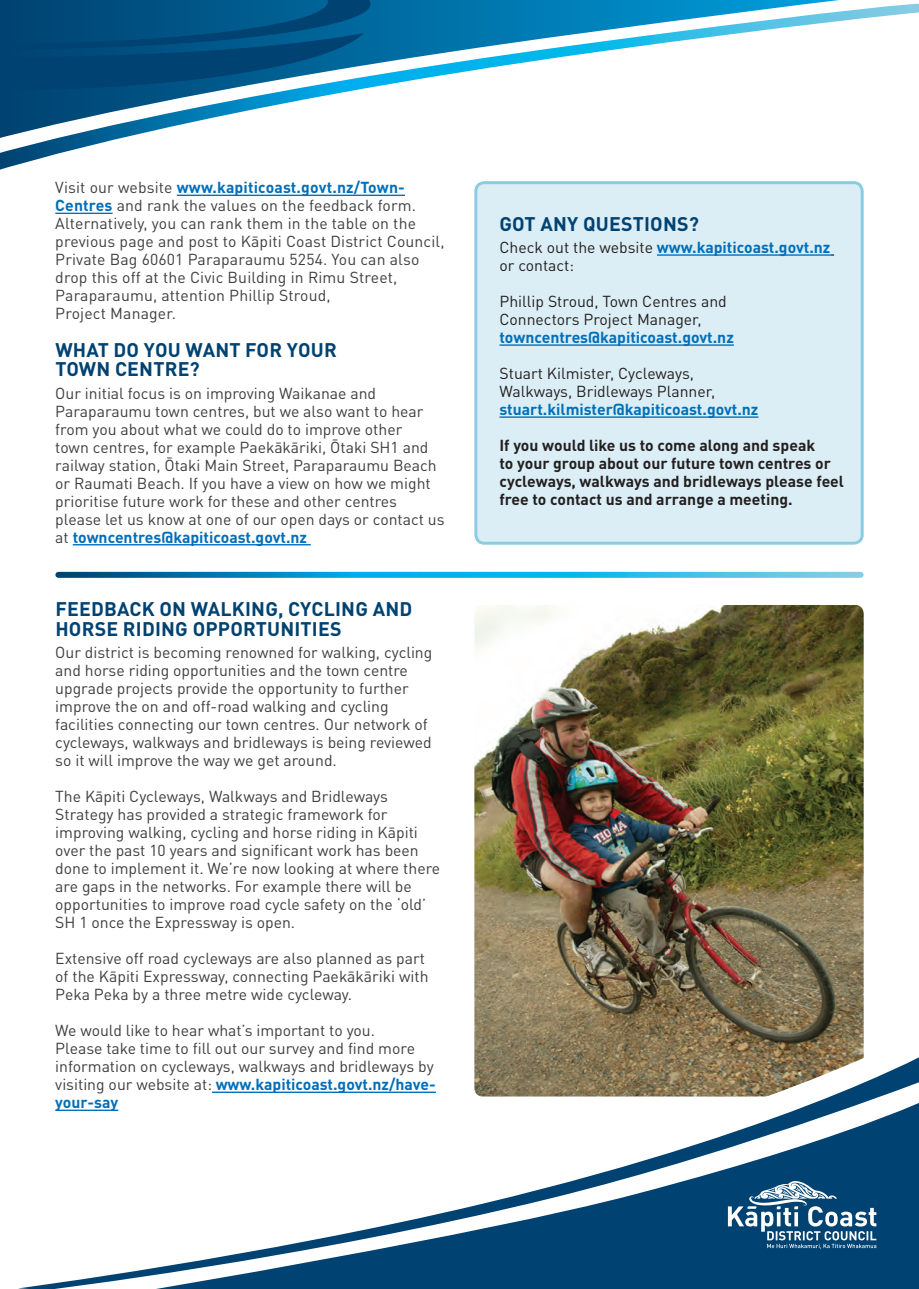
<style>
.page{position:relative;width:919px;height:1289px;background:#fff}
.page>*{position:absolute;margin:0;border:0;box-sizing:border-box;transform-origin:0 0}
.t1{font:700 19.5px/19.5px "DIN Pro";letter-spacing:.01em;color:#004271}
.t2{font:15.75px/18px "DIN Pro";color:#3e3e3f}
.t3{font:15.75px/18px "DIN Pro";color:#231f20}
.t4{font:700 15.75px/18px "DIN Pro";color:#231f20}
.t5{font:700 15.75px "DIN Pro";color:#006eb9}
.s1{font-weight:700;color:#006eb9}
</style>
<div class="page">
<img style="left:474px;top:605px;width:389px;height:415px">
<div style="left:476px;top:183px;width:386px;height:360px;background:#dbeef5;border-radius:9px"></div>
<div style="left:474px;top:181px;width:389px;height:363px;border:3px solid #8ccce3;border-radius:9px"></div>
<hr style="left:657px;top:254px;width:173px;height:2px;background:#006eb9">
<hr style="left:499px;top:344px;width:234px;height:2px;background:#006eb9">
<hr style="left:499px;top:416px;width:259px;height:2px;background:#006eb9">
<svg style="left:0;top:4px;width:918px;height:166px"></svg>
<img style="left:0;top:0;width:385px;height:112px">
<svg style="left:474px;top:1020px;width:390px;height:21px;background:#817252"></svg>
<hr style="left:177px;top:195px;width:228px;height:1px;background:#006eb9">
<hr style="left:55px;top:213px;width:58px;height:1px;background:#006eb9">
<hr style="left:73px;top:544px;width:238px;height:1px;background:#006eb9">
<svg style="left:21px;top:1041px;width:897px;height:247px"></svg>
<svg style="left:58px;top:572px;width:802px;height:6px;background:#21a3d2"></svg>
<p class="t2" style="left:55px;top:177px;width:391px">Visit our website <span class="s1">www.kapiticoast.govt.nz/Town-Centres</span> and rank the values on the feedback form.<br>Alternatively, you can rank them in the table on the previous page and post to Kāpiti Coast District Council, Private Bag 60601 Paraparaumu 5254. You can also drop this off at the Civic Building in Rimu Street, Paraparaumu, attention Phillip Stroud,<br>Project Manager.</p>
<p class="t1" style="left:55px;top:338px;width:283px">WHAT DO YOU WANT FOR YOUR<br>TOWN CENTRE?</p>
<p class="t2" style="left:55px;top:382px;width:391px">Our initial focus is on improving Waikanae and Paraparaumu town centres, but we also want to hear from you about what we could do to improve other<br>town centres, for example Paekākāriki, Ōtaki SH1 and railway station, Ōtaki Main Street, Paraparaumu Beach or Raumati Beach. If you have a view on how we might prioritise future work for these and other centres please let us know at one of our open days or contact us at <span class="s1">towncentres@kapiticoast.govt.nz</span></p>
<p class="t1" style="left:55px;top:597px;width:358px">FEEDBACK ON WALKING, CYCLING AND<br>HORSE RIDING OPPORTUNITIES</p>
<p class="t2" style="left:55px;top:641px;width:378px">Our district is becoming renowned for walking, cycling and horse riding opportunities and the town centre upgrade projects provide the opportunity to further improve the on and off-road walking and cycling facilities connecting our town centres. Our network of cycleways, walkways and bridleways is being reviewed so it will improve the way we get around.</p>
<p class="t2" style="left:55px;top:785px;width:386px">The Kāpiti Cycleways, Walkways and Bridleways Strategy has provided a strategic framework for improving walking, cycling and horse riding in Kāpiti over the past 10 years and significant work has been done to implement it. We’re now looking at where there are gaps in the networks. For example there will be opportunities to improve road cycle safety on the ‘old’ SH 1 once the Expressway is open.</p>
<p class="t2" style="left:55px;top:947px;width:375px">Extensive off road cycleways are also planned as part of the Kāpiti Expressway, connecting Paekākāriki with<br>Peka Peka by a three metre wide cycleway.</p>
<p class="t2" style="left:55px;top:1019px;width:382px">We would like to hear what’s important to you.<br>Please take time to fill out our survey and find more information on cycleways, walkways and bridleways by visiting our website at: <span class="s1">www.kapiticoast.govt.nz/have&shy;your-say</span></p>
<p class="t1" style="left:499px;top:211px;width:201px">GOT ANY QUESTIONS?</p>
<p class="t3" style="left:499px;top:237px;width:332px">Check out the website <span class="s1">www.kapiticoast.govt.nz </span>or contact:</p>
<p class="t3" style="left:499px;top:291px;width:229px">Phillip Stroud, Town Centres and<br>Connectors Project Manager,</p>
<p class="t5" style="left:499px;top:324px;width:236px">towncentres@kapiticoast.govt.nz</p>
<p class="t3" style="left:499px;top:363px;width:217px">Stuart Kilmister, Cycleways,<br>Walkways, Bridleways Planner,</p>
<p class="t5" style="left:499px;top:396px;width:260px">stuart.kilmister@kapiticoast.govt.nz</p>
<p class="t4" style="left:499px;top:434px;width:346px">If you would like us to come along and speak<br>to your group about our future town centres or cycleways, walkways and bridleways please feel free to contact us and arrange a meeting.</p>
</div>
